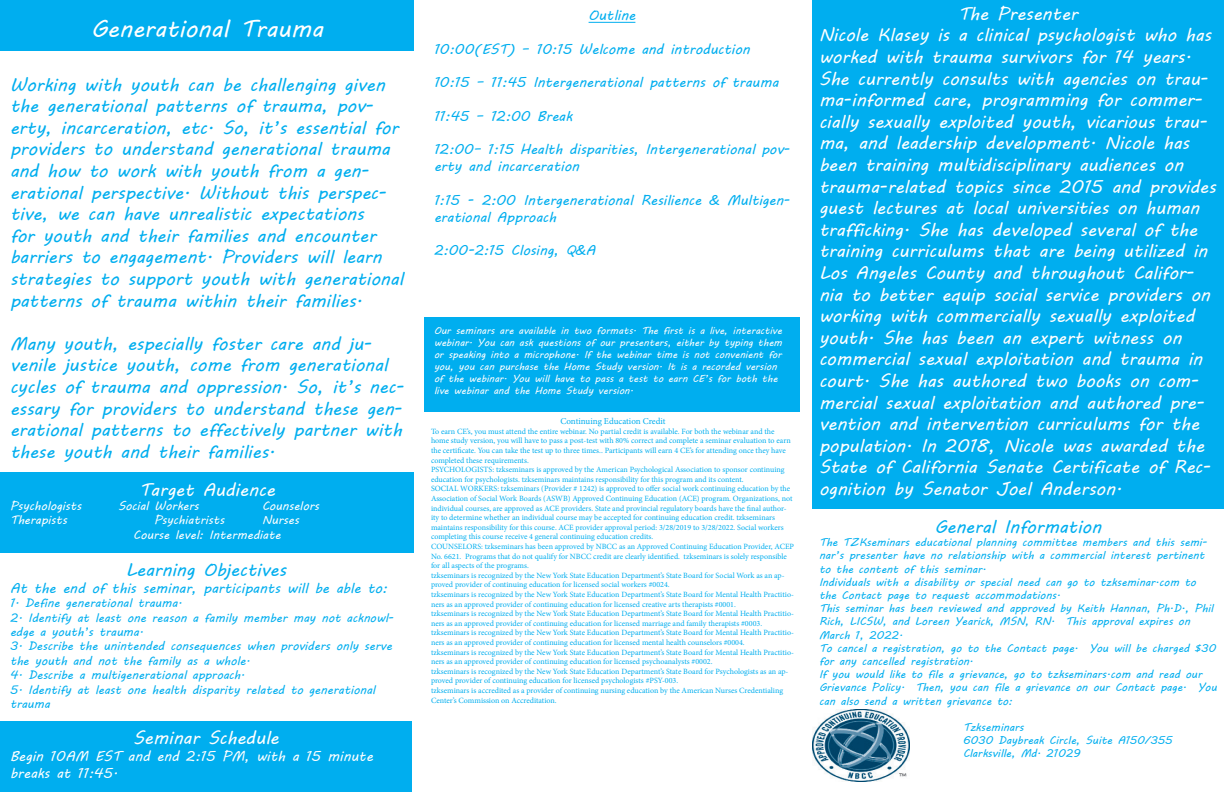
<style>
.page{position:relative;width:1224px;height:792px;background:#fff}
.page>*{position:absolute;margin:0;border:0;box-sizing:border-box;transform-origin:0 0}
.t1{font:24px "MV Boli";color:#fff}
.t2{font:18px/21.6px "MV Boli";color:#fff}
.t3{font:18px/21.6px "MV Boli";color:#00aeef}
.t4{font:14px/16.8px "MV Boli";color:#00aeef}
.t5{font:14px/16.8px "MV Boli";color:#fff}
.t6{font:12px/14.4px "MV Boli";color:#00aeef}
.t7{font:12px "MV Boli";color:#fff}
.t8{font:11px/13.2px "MV Boli";color:#00aeef}
.t9{font:10px/12px "MV Boli";color:#fff}
.t10{font:9px "Minion Pro";color:#00aeef}
.t11{font:8px/9.6px "Minion Pro";color:#00aeef}
</style>
<div class="page">
<div style="left:0;top:0;width:414px;height:50px;background:#00aeef"></div>
<div style="left:0;top:473px;width:414px;height:80px;background:#00aeef"></div>
<div style="left:0;top:721px;width:412px;height:71px;background:#00aeef"></div>
<hr style="left:589px;top:22px;width:46px;height:1px;background:#00aeef">
<div style="left:812px;top:0;width:412px;height:509px;background:#00aeef"></div>
<div style="left:424px;top:317px;width:376px;height:95px;background:#00aeef"></div>
<img style="left:812px;top:709px;width:98px;height:73px">
<p class="t1" style="left:91px;top:13px;width:234px">Generational Trauma</p>
<p class="t3" style="left:10px;top:73px;width:395px">Working with youth can be challenging given the generational patterns of trauma, pov&shy;erty, incarceration, etc. So, it’s essential for providers to understand generational trauma and how to work with youth from a gen&shy;erational perspective. Without this perspec&shy;tive, we can have unrealistic expectations<br>for youth and their families and encounter barriers to engagement. Providers will learn strategies to support youth with generational patterns of trauma within their families.</p>
<p class="t3" style="left:10px;top:332px;width:396px">Many youth, especially foster care and ju&shy;venile justice youth, come from generational cycles of trauma and oppression. So, it’s nec&shy;essary for providers to understand these gen&shy;erational patterns to effectively partner with these youth and their families.</p>
<p class="t2" style="left:139px;top:478px;width:137px">Target Audience</p>
<p class="t7" style="left:10px;top:498px;width:73px">Psychologists</p>
<p class="t7" style="left:118px;top:498px;width:82px">Social Workers</p>
<p class="t7" style="left:262px;top:498px;width:59px">Counselors</p>
<p class="t7" style="left:10px;top:512px;width:59px">Therapists</p>
<p class="t7" style="left:154px;top:512px;width:72px">Psychiatrists</p>
<p class="t7" style="left:262px;top:512px;width:39px">Nurses</p>
<p class="t7" style="left:133px;top:527px;width:149px">Course level: Intermediate</p>
<p class="t3" style="left:126px;top:559px;width:162px">Learning Objectives</p>
<p class="t4" style="left:10px;top:579px;width:379px">At the end of this seminar, participants will be able to:</p>
<p class="t6" style="left:10px;top:596px;width:174px">1. Define generational trauma.</p>
<p class="t6" style="left:10px;top:610px;width:385px">2. Identify at least one reason a family member may not acknowl&shy;edge a youth’s trauma.</p>
<p class="t6" style="left:10px;top:639px;width:384px">3. Describe the unintended consequences when providers only serve the youth and not the family as a whole.</p>
<p class="t6" style="left:10px;top:668px;width:236px">4. Describe a multigenerational approach.</p>
<p class="t6" style="left:10px;top:682px;width:367px">5. Identify at least one health disparity related to generational trauma</p>
<p class="t2" style="left:133px;top:727px;width:147px">Seminar Schedule</p>
<p class="t5" style="left:10px;top:747px;width:364px">Begin 10AM EST and end 2:15 PM, with a 15 minute breaks at 11:45.</p>
<p class="t4" style="left:589px;top:7px;width:48px">Outline</p>
<p class="t4" style="left:434px;top:40px;width:317px">10:00(EST) – 10:15 Welcome and introduction</p>
<p class="t4" style="left:434px;top:74px;width:346px">10:15 – 11:45 Intergenerational patterns of trauma</p>
<p class="t4" style="left:434px;top:107px;width:140px">11:45 – 12:00 Break</p>
<p class="t4" style="left:434px;top:141px;width:358px">12:00– 1:15 Health disparities, Intergenerational pov&shy;erty and incarceration</p>
<p class="t4" style="left:434px;top:191px;width:358px">1:15 - 2:00 Intergenerational Resilience &amp; Multigen&shy;erational Approach</p>
<p class="t4" style="left:434px;top:242px;width:163px">2:00-2:15 Closing, Q&amp;A</p>
<p class="t9" style="left:434px;top:324px;width:350px">Our seminars are available in two formats. The first is a live, interactive webinar. You can ask questions of our presenters, either by typing them or speaking into a microphone. If the webinar time is not convenient for you, you can purchase the Home Study version. It is a recorded version of the webinar. You will have to pass a test to earn CE’s for both the live webinar and the Home Study version.</p>
<p class="t10" style="left:560px;top:415px;width:107px">Continuing Education Credit</p>
<p class="t11" style="left:431px;top:426px;width:361px">To earn CE’s, you must attend the entire webinar. No partial credit is available. For both the webinar and the home study version, you will have to pass a post-test with 80% correct and complete a seminar evaluation to earn the certificate. You can take the test up to three times.. Participants will earn 4 CE’s for attending once they have completed these requirements.</p>
<p class="t11" style="left:431px;top:465px;width:355px">PSYCHOLOGISTS: tzkseminars is approved by the American Psychological Association to sponsor continuing education for psychologists. tzkseminars maintains responsibility for this program and its content.</p>
<p class="t11" style="left:431px;top:484px;width:363px">SOCIAL WORKERS: tzkseminars (Provider # 1242) is approved to offer social work continuing education by the Association of Social Work Boards (ASWB) Approved Continuing Education (ACE) program. Organizations, not individual courses, are approved as ACE providers. State and provincial regulatory boards have the final author&shy;ity to determine whether an individual course may be accepted for continuing education credit. tzkseminars maintains responsibility for this course. ACE provider approval period: 3/28/2019 to 3/28/2022. Social workers completing this course receive 4 general continuing education credits.</p>
<p class="t11" style="left:431px;top:542px;width:365px">COUNSELORS: tzkseminars has been approved by NBCC as an Approved Continuing Education Provider, ACEP<br>No. 6621. Programs that do not qualify for NBCC credit are clearly identified. tzkseminars is solely responsible for all aspects of the programs.</p>
<p class="t11" style="left:431px;top:570px;width:355px">tzkseminars is recognized by the New York State Education Department’s State Board for Social Work as an ap&shy;proved provider of continuing education for licensed social workers #0024.</p>
<p class="t11" style="left:431px;top:590px;width:364px">tzkseminars is recognized by the New York State Education Department’s State Board for Mental Health Practitio&shy;ners as an approved provider of continuing education for licensed creative arts therapists #0001.</p>
<p class="t11" style="left:431px;top:609px;width:364px">tzkseminars is recognized by the New York State Education Department’s State Board for Mental Health Practitio&shy;ners as an approved provider of continuing education for licensed marriage and family therapists #0003.</p>
<p class="t11" style="left:431px;top:628px;width:364px">tzkseminars is recognized by the New York State Education Department’s State Board for Mental Health Practitio&shy;ners as an approved provider of continuing education for licensed mental health counselors #0004.</p>
<p class="t11" style="left:431px;top:647px;width:364px">tzkseminars is recognized by the New York State Education Department’s State Board for Mental Health Practitio&shy;ners as an approved provider of continuing education for licensed psychoanalysts #0002.</p>
<p class="t11" style="left:431px;top:666px;width:359px">tzkseminars is recognized by the New York State Education Department’s State Board for Psychologists as an ap&shy;proved provider of continuing education for licensed psychologists #PSY-003.</p>
<p class="t11" style="left:431px;top:686px;width:354px">tzkseminars is accredited as a provider of continuing nursing education by the American Nurses Credentialing<br>Center’s Commission on Accreditation.</p>
<p class="t2" style="left:958px;top:3px;width:121px">The Presenter</p>
<p class="t2" style="left:819px;top:24px;width:398px">Nicole Klasey is a clinical psychologist who has worked with trauma survivors for 14 years.<br>She currently consults with agencies on trau&shy;ma-informed care, programming for commer&shy;cially sexually exploited youth, vicarious trau&shy;ma, and leadership development. Nicole has been training multidisciplinary audiences on trauma-related topics since 2015 and provides guest lectures at local universities on human trafficking. She has developed several of the training curriculums that are being utilized in Los Angeles County and throughout Califor&shy;nia to better equip social service providers on working with commercially sexually exploited youth. She has been an expert witness on commercial sexual exploitation and trauma in court. She has authored two books on com&shy;mercial sexual exploitation and authored pre&shy;vention and intervention curriculums for the population. In 2018, Nicole was awarded the State of California Senate Certificate of Rec&shy;ognition by Senator Joel Anderson.</p>
<p class="t3" style="left:935px;top:516px;width:168px">General Information</p>
<p class="t8" style="left:819px;top:536px;width:390px">The TZKseminars educational planning committee members and this semi&shy;nar’s presenter have no relationship with a commercial interest pertinent to the content of this seminar.</p>
<p class="t8" style="left:819px;top:575px;width:379px">Individuals with a disability or special need can go to tzkseminar.com to the Contact page to request accommodations.</p>
<p class="t8" style="left:819px;top:602px;width:396px">This seminar has been reviewed and approved by Keith Hannan, Ph.D., Phil<br>Rich, LICSW, and Loreen Yearick, MSN, RN. This approval expires on<br>March 1, 2022.</p>
<p class="t8" style="left:819px;top:641px;width:399px">To cancel a registration, go to the Contact page. You will be charged $30 for any cancelled registration.</p>
<p class="t8" style="left:819px;top:668px;width:399px">If you would like to file a grievance, go to tzkseminars.com and read our<br>Grievance Policy. Then, you can file a grievance on our Contact page. You can also send a written grievance to:</p>
<p class="t8" style="left:963px;top:720px;width:62px">Tzkseminars</p>
<p class="t8" style="left:963px;top:734px;width:211px">6030 Daybreak Circle, Suite A150/355</p>
<p class="t8" style="left:963px;top:747px;width:119px">Clarksville, Md. 21029</p>
</div>
